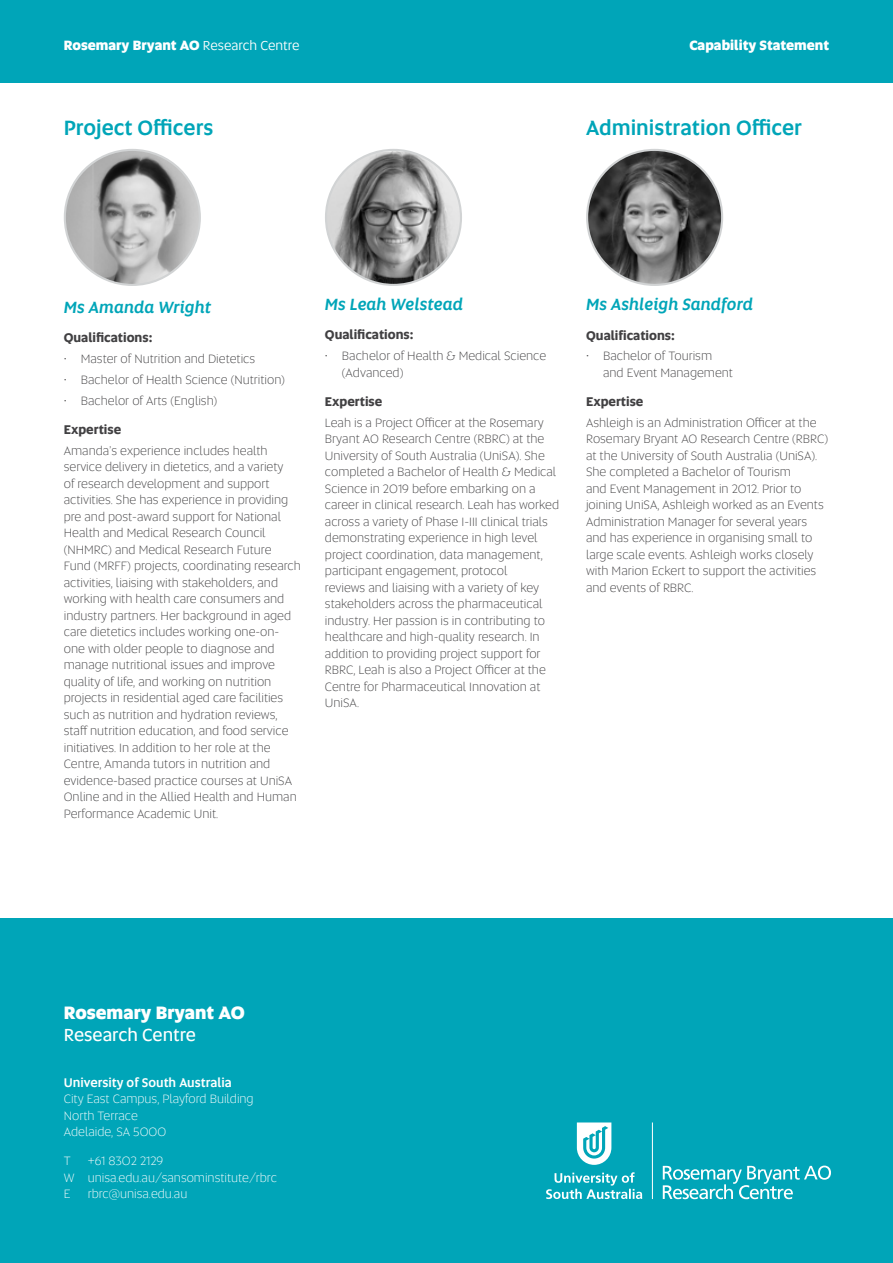
<style>
.page{position:relative;width:893px;height:1263px;background:#fff}
.page>*{position:absolute;margin:0;border:0;box-sizing:border-box;transform-origin:0 0}
.t1{font:500 21px "Altis Uni SA";color:#00a5b8}
.t2{font:800 18px "Altis Uni SA";color:#fff}
.t3{font:18px "Altis Uni SA";color:#fff}
.t4{font:italic 500 16.5px "Altis Uni SA";color:#00a5b8}
.t5{font:800 13.5px "Altis Uni SA";color:#fff}
.t6{font:300 12.75px/16.5px "Altis Uni SA";color:#414042}
.t7{font:300 12.75px/16.5px "Altis Uni SA";color:#fff}
.t8{font:700 12.75px "Altis Uni SA";color:#414042}
.t9{font:500 12.75px "Altis Uni SA";color:#fff}
.s1{font-weight:400}
</style>
<div class="page">
<img style="left:65px;top:150px;width:135px;height:135px;border-radius:67px">
<img style="left:326px;top:151px;width:135px;height:134px">
<img style="left:587px;top:150px;width:135px;height:135px;border-radius:67px">
<div style="left:0;top:918px;width:893px;height:345px;background:#00a5b8"></div>
<div style="left:0;top:0;width:893px;height:82px;background:#00a5b8"></div>
<hr style="left:652px;top:1122px;width:1px;height:77px;background:#fff">
<svg style="left:577px;top:1122px;width:34px;height:43px"></svg>
<svg style="left:546px;top:1172px;width:96px;height:27px"></svg>
<svg style="left:663px;top:1165px;width:168px;height:34px"></svg>
<p class="t5" style="left:64px;top:35px;width:237px">Rosemary Bryant AO <span class="s1">Research Centre</span></p>
<p class="t5" style="left:689px;top:35px;width:141px">Capability Statement</p>
<h1 class="t1" style="left:64px;top:113px;width:151px">Project Officers</h1>
<h1 class="t1" style="left:586px;top:113px;width:217px">Administration Officer</h1>
<p class="t4" style="left:64px;top:295px;width:149px">Ms Amanda Wright</p>
<p class="t8" style="left:64px;top:328px;width:90px">Qualifications:</p>
<p class="t6" style="left:64px;top:350px;width:193px">• Master of Nutrition and Dietetics</p>
<p class="t6" style="left:64px;top:371px;width:223px">• Bachelor of Health Science (Nutrition)</p>
<p class="t6" style="left:64px;top:392px;width:155px">• Bachelor of Arts (English)</p>
<p class="t8" style="left:64px;top:420px;width:59px">Expertise</p>
<p class="t6" style="left:64px;top:442px;width:239px">Amanda’s experience includes health service delivery in dietetics, and a variety<br>of research development and support activities. She has experience in providing pre and post-award support for National Health and Medical Research Council (NHMRC) and Medical Research Future Fund (MRFF) projects, coordinating research activities, liaising with stakeholders, and working with health care consumers and industry partners. Her background in aged care dietetics includes working one-on&shy;one with older people to diagnose and manage nutritional issues and improve quality of life, and working on nutrition projects in residential aged care facilities such as nutrition and hydration reviews, staff nutrition education, and food service initiatives. In addition to her role at the Centre, Amanda tutors in nutrition and evidence-based practice courses at UniSA Online and in the Allied Health and Human Performance Academic Unit.</p>
<p class="t4" style="left:325px;top:292px;width:140px">Ms Leah Welstead</p>
<p class="t8" style="left:325px;top:325px;width:90px">Qualifications:</p>
<p class="t6" style="left:342px;top:347px;width:206px;text-indent:-17px">• Bachelor of Health &amp; Medical Science (Advanced)</p>
<p class="t8" style="left:325px;top:392px;width:59px">Expertise</p>
<p class="t6" style="left:325px;top:414px;width:236px">Leah is a Project Officer at the Rosemary Bryant AO Research Centre (RBRC) at the University of South Australia (UniSA). She completed a Bachelor of Health &amp; Medical Science in 2019 before embarking on a career in clinical research. Leah has worked across a variety of Phase I-III clinical trials demonstrating experience in high level project coordination, data management, participant engagement, protocol<br>reviews and liaising with a variety of key stakeholders across the pharmaceutical industry. Her passion is in contributing to healthcare and high-quality research. In addition to providing project support for RBRC, Leah is also a Project Officer at the Centre for Pharmaceutical Innovation at UniSA.</p>
<p class="t4" style="left:586px;top:292px;width:169px">Ms Ashleigh Sandford</p>
<p class="t8" style="left:586px;top:325px;width:90px">Qualifications:</p>
<p class="t6" style="left:603px;top:347px;width:131px;text-indent:-17px">• Bachelor of Tourism and Event Management</p>
<p class="t8" style="left:586px;top:392px;width:59px">Expertise</p>
<p class="t6" style="left:586px;top:414px;width:244px">Ashleigh is an Administration Officer at the Rosemary Bryant AO Research Centre (RBRC) at the University of South Australia (UniSA).<br>She completed a Bachelor of Tourism<br>and Event Management in 2012. Prior to joining UniSA, Ashleigh worked as an Events Administration Manager for several years and has experience in organising small to large scale events. Ashleigh works closely with Marion Eckert to support the activities and events of RBRC.</p>
<h2 class="t2" style="left:64px;top:999px;width:183px">Rosemary Bryant AO</h2>
<h2 class="t3" style="left:64px;top:1022px;width:134px">Research Centre</h2>
<p class="t9" style="left:64px;top:1073px;width:170px">University of South Australia</p>
<p class="t7" style="left:64px;top:1090px;width:191px">City East Campus, Playford Building<br>North Terrace<br>Adelaide, SA 5000</p>
<p class="t7" style="left:64px;top:1152px;width:8px">T</p>
<p class="t7" style="left:64px;top:1152px;width:215px;text-indent:24px">+61 8302 2129<br>W unisa.edu.au/sansominstitute/rbrc<br>E</p>
<p class="t7" style="left:88px;top:1185px;width:101px">rbrc@unisa.edu.au</p>
</div>
